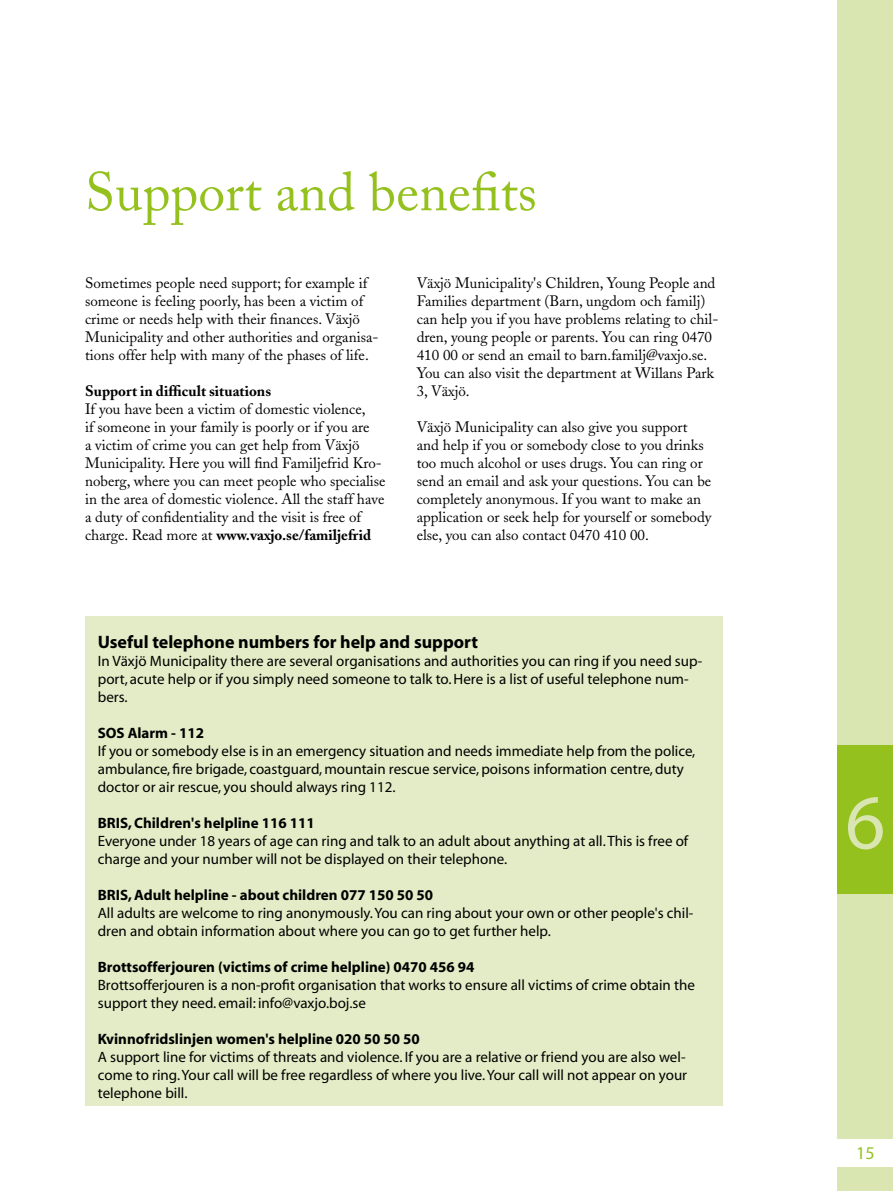
<style>
.page{position:relative;width:893px;height:1191px;background:#fff}
.page>*{position:absolute;margin:0;border:0;box-sizing:border-box;transform-origin:0 0}
.t1{font:78px "Myriad";color:#d9e6b1}
.t2{font:54px "Adobe Caslon";color:#95c11f}
.t3{font:700 18px "Myriad";color:#000}
.t4{font:18px "Myriad";color:#95c11f}
.t5{font:15px/18px "Adobe Caslon";color:#000}
.t6{font:15px/18px "Myriad";color:#000}
.t7{font:700 15px "Myriad";color:#000}
.t8{font:700 15px "Adobe Caslon";color:#000}
.s1{font-weight:700}
</style>
<div class="page">
<div style="left:85px;top:617px;width:638px;height:489px;background:#e3ecc6"></div>
<div style="left:838px;top:0;width:55px;height:150px;background:#d9e6b1"></div>
<div style="left:838px;top:150px;width:55px;height:149px;background:#d9e6b1"></div>
<div style="left:838px;top:299px;width:55px;height:149px;background:#d9e6b1"></div>
<div style="left:838px;top:448px;width:55px;height:148px;background:#d9e6b1"></div>
<div style="left:838px;top:596px;width:55px;height:149px;background:#d9e6b1"></div>
<div style="left:838px;top:745px;width:55px;height:149px;background:#95c11f"></div>
<div style="left:838px;top:894px;width:55px;height:149px;background:#d9e6b1"></div>
<div style="left:838px;top:1043px;width:55px;height:148px;background:#d9e6b1"></div>
<div style="left:760px;top:1138px;width:133px;height:28px;background:#fff"></div>
<h2 class="t2" style="left:85px;top:160px;width:453px">Support and benefits</h2>
<p class="t5" style="left:85px;top:274px;width:295px">Sometimes people need support; for example if someone is feeling poorly, has been a victim of crime or needs help with their finances. Växjö Municipality and other authorities and organisa&shy;tions offer help with many of the phases of life.</p>
<p class="t8" style="left:85px;top:382px;width:188px">Support in difficult situations</p>
<p class="t5" style="left:85px;top:400px;width:302px">If you have been a victim of domestic violence,<br>if someone in your family is poorly or if you are<br>a victim of crime you can get help from Växjö Municipality. Here you will find Familjefrid Kro&shy;noberg, where you can meet people who specialise in the area of domestic violence. All the staff have a duty of confidentiality and the visit is free of charge. Read more at <span class="s1">www.vaxjo.se/familjefrid</span></p>
<p class="t5" style="left:417px;top:274px;width:303px">Växjö Municipality's Children, Young People and Families department (Barn, ungdom och familj) can help you if you have problems relating to chil&shy;dren, young people or parents. You can ring 0470<br>410 00 or send an email to barn.familj@vaxjo.se.<br>You can also visit the department at Willans Park 3, Växjö.</p>
<p class="t5" style="left:417px;top:418px;width:296px">Växjö Municipality can also give you support and help if you or somebody close to you drinks too much alcohol or uses drugs. You can ring or send an email and ask your questions. You can be completely anonymous. If you want to make an application or seek help for yourself or somebody else, you can also contact 0470 410 00.</p>
<p class="t3" style="left:98px;top:633px;width:382px">Useful telephone numbers for help and support</p>
<p class="t6" style="left:98px;top:653px;width:606px">In Växjö Municipality there are several organisations and authorities you can ring if you need sup&shy;port, acute help or if you simply need someone to talk to. Here is a list of useful telephone num&shy;bers.</p>
<p class="t7" style="left:98px;top:725px;width:108px">SOS Alarm - 112</p>
<p class="t6" style="left:98px;top:743px;width:599px">If you or somebody else is in an emergency situation and needs immediate help from the police, ambulance, fire brigade, coastguard, mountain rescue service, poisons information centre, duty doctor or air rescue, you should always ring 112.</p>
<p class="t7" style="left:98px;top:815px;width:218px">BRIS, Children's helpline 116 111</p>
<p class="t6" style="left:98px;top:833px;width:592px">Everyone under 18 years of age can ring and talk to an adult about anything at all. This is free of charge and your number will not be displayed on their telephone.</p>
<p class="t7" style="left:98px;top:887px;width:337px">BRIS, Adult helpline - about children 077 150 50 50</p>
<p class="t6" style="left:98px;top:905px;width:597px">All adults are welcome to ring anonymously. You can ring about your own or other people's chil&shy;dren and obtain information about where you can go to get further help.</p>
<p class="t7" style="left:98px;top:959px;width:378px">Brottsofferjouren (victims of crime helpline) 0470 456 94</p>
<p class="t6" style="left:98px;top:977px;width:599px">Brottsofferjouren is a non-profit organisation that works to ensure all victims of crime obtain the support they need. email: info@vaxjo.boj.se</p>
<p class="t7" style="left:98px;top:1031px;width:324px">Kvinnofridslinjen women's helpline 020 50 50 50</p>
<p class="t6" style="left:98px;top:1049px;width:591px;text-align:justify">A support line for victims of threats and violence. If you are a relative or friend you are also wel&shy;come to ring. Your call will be free regardless of where you live. Your call will not appear on your telephone bill.</p>
<h1 class="t1" style="left:845px;top:783px;width:42px">6</h1>
<p class="t4" style="left:856px;top:1143px;width:20px">15</p>
</div>
